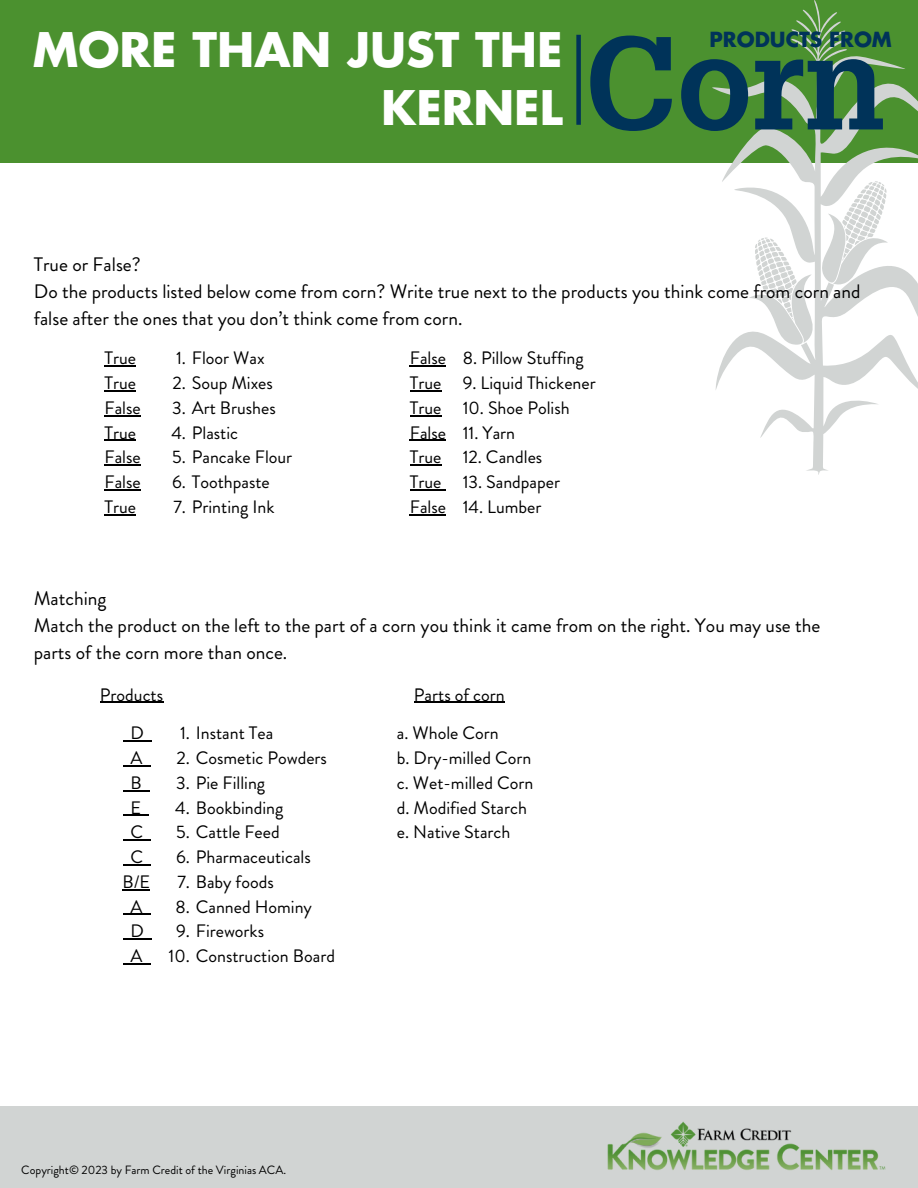
<style>
.page{position:relative;width:918px;height:1188px;background:#fff}
.page>*{position:absolute;margin:0;border:0;box-sizing:border-box;transform-origin:0 0}
.t1{font:700 129px "Glypha LT Pro";color:#003359}
.t2{font:700 46.35px "Futura LT Pro";color:#fff}
.t3{font:700 20.25px "Futura LT Pro";color:#003359}
.t4{font:19.5px/27px "Brandon Grotesque";color:#000}
.t5{font:18px "Brandon Grotesque";color:#000}
.t6{font:12px "Brandon Grotesque";color:#000}
</style>
<div class="page">
<div style="left:0;top:0;width:918px;height:162px;background:#4b912f"></div>
<svg style="left:712px;top:0;width:206px;height:475px"></svg>
<hr style="left:105px;top:514px;width:31px;height:1px;background:#000">
<hr style="left:105px;top:366px;width:31px;height:1px;background:#000">
<hr style="left:105px;top:390px;width:31px;height:1px;background:#000">
<hr style="left:105px;top:415px;width:36px;height:1px;background:#000">
<hr style="left:105px;top:440px;width:31px;height:1px;background:#000">
<hr style="left:105px;top:465px;width:36px;height:1px;background:#000">
<hr style="left:105px;top:489px;width:36px;height:1px;background:#000">
<hr style="left:410px;top:514px;width:36px;height:1px;background:#000">
<hr style="left:410px;top:366px;width:36px;height:1px;background:#000">
<hr style="left:410px;top:390px;width:31px;height:1px;background:#000">
<hr style="left:410px;top:415px;width:31px;height:1px;background:#000">
<hr style="left:410px;top:440px;width:36px;height:1px;background:#000">
<hr style="left:410px;top:465px;width:31px;height:1px;background:#000">
<hr style="left:410px;top:489px;width:31px;height:1px;background:#000">
<hr style="left:100px;top:702px;width:63px;height:1px;background:#000">
<hr style="left:414px;top:702px;width:91px;height:1px;background:#000">
<svg style="left:123px;top:963px;width:28px;height:1px"></svg>
<svg style="left:123px;top:740px;width:29px;height:2px"></svg>
<svg style="left:123px;top:765px;width:28px;height:1px"></svg>
<svg style="left:123px;top:790px;width:27px;height:1px"></svg>
<svg style="left:123px;top:815px;width:26px;height:1px"></svg>
<svg style="left:123px;top:839px;width:28px;height:2px"></svg>
<svg style="left:123px;top:864px;width:28px;height:1px"></svg>
<svg style="left:123px;top:889px;width:27px;height:1px"></svg>
<svg style="left:123px;top:914px;width:28px;height:1px"></svg>
<svg style="left:123px;top:938px;width:29px;height:2px"></svg>
<div style="left:0;top:1106px;width:918px;height:82px;background:#d1d4d3"></div>
<img style="left:607px;top:1121px;width:278px;height:50px">
<div style="left:576px;top:35px;width:5px;height:90px;background:#003359"></div>
<p class="t2" style="left:33px;top:29px;width:531px">MORE THAN JUST THE</p>
<p class="t2" style="left:381px;top:86px;width:183px">KERNEL</p>
<p class="t3" style="left:710px;top:30px;width:184px">PRODUCTS FROM</p>
<p class="t1" style="left:584px;top:37px;width:302px">Corn</p>
<p class="t4" style="left:34px;top:251px;width:109px">True or False?</p>
<p class="t4" style="left:34px;top:278px;width:828px">Do the products listed below come from corn? Write true next to the products you think come from corn and false after the ones that you don’t think come from corn.</p>
<p class="t5" style="left:176px;top:345px;width:90px">1. Floor Wax</p>
<p class="t5" style="left:173px;top:370px;width:102px">2. Soup Mixes</p>
<p class="t5" style="left:172px;top:395px;width:105px">3. Art Brushes</p>
<p class="t5" style="left:171px;top:420px;width:68px">4. Plastic</p>
<p class="t5" style="left:172px;top:444px;width:121px">5. Pancake Flour</p>
<p class="t5" style="left:172px;top:469px;width:99px">6. Toothpaste</p>
<p class="t5" style="left:173px;top:494px;width:103px">7. Printing Ink</p>
<p class="t5" style="left:463px;top:345px;width:123px">8. Pillow Stuffing</p>
<p class="t5" style="left:463px;top:370px;width:135px">9. Liquid Thickener</p>
<p class="t5" style="left:463px;top:395px;width:109px">10. Shoe Polish</p>
<p class="t5" style="left:463px;top:420px;width:54px">11. Yarn</p>
<p class="t5" style="left:463px;top:444px;width:81px">12. Candles</p>
<p class="t5" style="left:463px;top:469px;width:99px">13. Sandpaper</p>
<p class="t5" style="left:105px;top:345px;width:33px">True</p>
<p class="t5" style="left:105px;top:370px;width:33px">True</p>
<p class="t5" style="left:105px;top:395px;width:38px">False</p>
<p class="t5" style="left:105px;top:420px;width:33px">True</p>
<p class="t5" style="left:105px;top:444px;width:38px">False</p>
<p class="t5" style="left:105px;top:469px;width:38px">False</p>
<p class="t5" style="left:410px;top:345px;width:38px">False</p>
<p class="t5" style="left:410px;top:370px;width:33px">True</p>
<p class="t5" style="left:410px;top:395px;width:33px">True</p>
<p class="t5" style="left:410px;top:420px;width:38px">False</p>
<p class="t5" style="left:410px;top:444px;width:33px">True</p>
<p class="t5" style="left:410px;top:469px;width:33px">True</p>
<p class="t5" style="left:105px;top:494px;width:33px">True</p>
<p class="t5" style="left:463px;top:494px;width:80px">14. Lumber</p>
<p class="t5" style="left:410px;top:494px;width:38px">False</p>
<p class="t4" style="left:34px;top:585px;width:74px">Matching</p>
<p class="t4" style="left:34px;top:612px;width:788px">Match the product on the left to the part of a corn you think it came from on the right. You may use the parts of the corn more than once.</p>
<p class="t5" style="left:100px;top:682px;width:65px">Products</p>
<p class="t5" style="left:414px;top:682px;width:92px">Parts of corn</p>
<p class="t5" style="left:180px;top:720px;width:95px">1. Instant Tea</p>
<p class="t5" style="left:177px;top:745px;width:152px">2. Cosmetic Powders</p>
<p class="t5" style="left:176px;top:770px;width:90px">3. Pie Filling</p>
<p class="t5" style="left:175px;top:795px;width:110px">4. Bookbinding</p>
<p class="t5" style="left:176px;top:819px;width:105px">5. Cattle Feed</p>
<p class="t5" style="left:176px;top:844px;width:136px">6. Pharmaceuticals</p>
<p class="t5" style="left:177px;top:869px;width:98px">7. Baby foods</p>
<p class="t5" style="left:176px;top:894px;width:138px">8. Canned Hominy</p>
<p class="t5" style="left:176px;top:918px;width:89px">9. Fireworks</p>
<p class="t5" style="left:169px;top:943px;width:168px">10. Construction Board</p>
<p class="t5" style="left:397px;top:720px;width:103px">a. Whole Corn</p>
<p class="t5" style="left:397px;top:745px;width:136px">b. Dry-milled Corn</p>
<p class="t5" style="left:397px;top:770px;width:138px">c. Wet-milled Corn</p>
<p class="t5" style="left:397px;top:795px;width:132px">d. Modified Starch</p>
<p class="t5" style="left:131px;top:720px;width:15px">D</p>
<p class="t5" style="left:131px;top:745px;width:13px">A</p>
<p class="t5" style="left:131px;top:770px;width:13px">B</p>
<p class="t5" style="left:131px;top:795px;width:12px">E</p>
<p class="t5" style="left:131px;top:819px;width:14px">C</p>
<p class="t5" style="left:131px;top:844px;width:14px">C</p>
<p class="t5" style="left:123px;top:869px;width:29px">B/E</p>
<p class="t5" style="left:131px;top:894px;width:13px">A</p>
<p class="t5" style="left:131px;top:918px;width:15px">D</p>
<p class="t5" style="left:397px;top:819px;width:115px">e. Native Starch</p>
<p class="t5" style="left:131px;top:943px;width:13px">A</p>
<p class="t6" style="left:21px;top:1162px;width:266px">Copyright© 2023 by Farm Credit of the Virginias ACA.</p>
</div>
